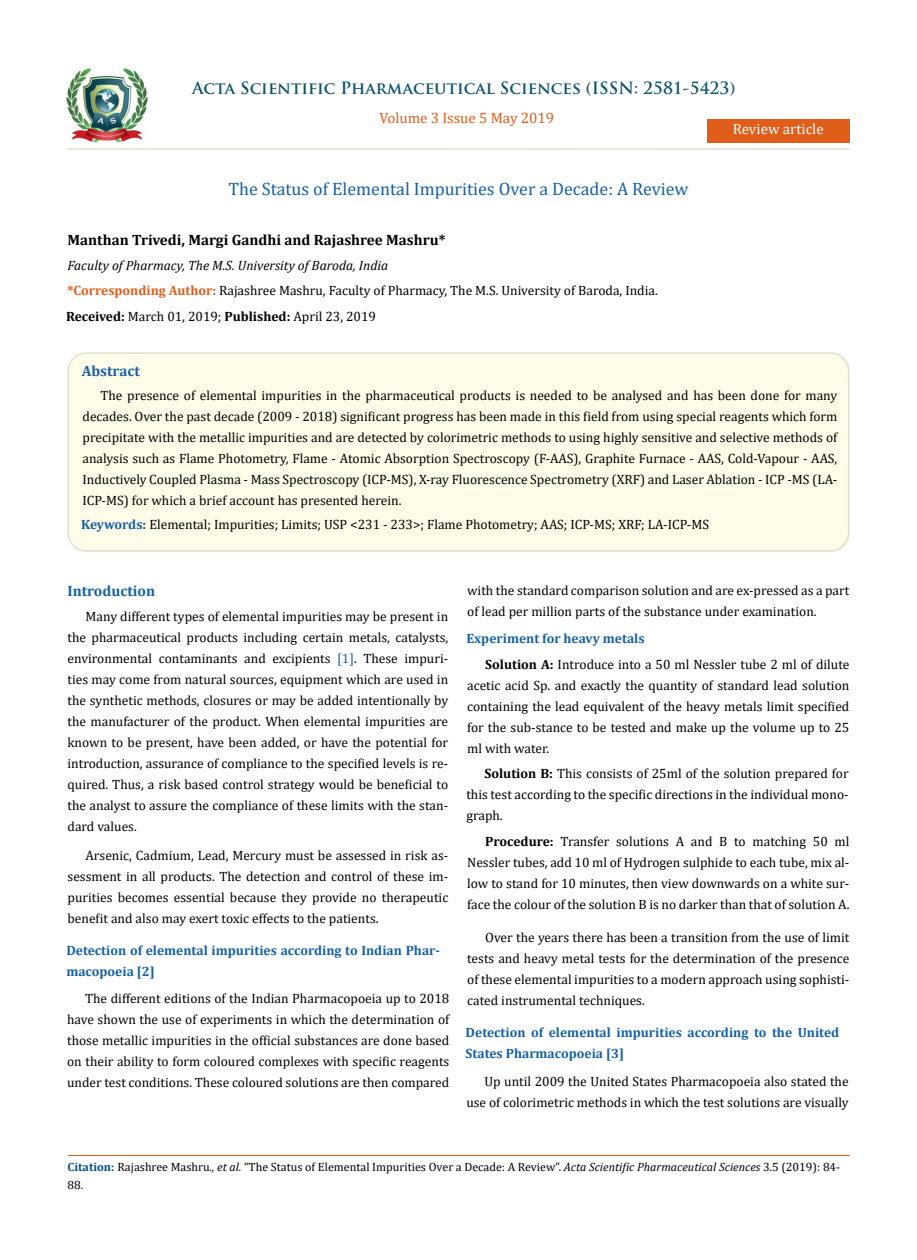
<style>
.page{position:relative;width:917px;height:1260px;background:#fff}
.page>*{position:absolute;margin:0;border:0;box-sizing:border-box;transform-origin:0 0}
.t1{font:18px "Cambria";color:#1560a6}
.t2{font:700 16.5px "Trajan Pro";color:#0e546a}
.t3{font:700 15px "Cambria";color:#000}
.t4{font:15px "Cambria";color:#e05d1a}
.t5{font:700 15px "Cambria";color:#1560a6}
.t6{font:15px "Cambria";color:#fff}
.t7{font:13.5px/21px "Cambria";color:#000;text-align:justify}
.t8{font:700 13.5px/21px "Cambria";color:#1560a6}
.t9{font:12px/18px "Cambria";color:#000}
.s1{font-style:italic}
.s2{font-weight:700;color:#e05d1a}
.s3{font-weight:700}
.s4{font-weight:700;color:#1560a6}
.s5{font-weight:700;color:#0e546a}
.s6{color:#1560a6}
.s7{font-weight:700;color:#035089}
</style>
<div class="page">
<img style="left:67px;top:68px;width:80px;height:74px">
<div style="left:707px;top:119px;width:142px;height:23px;background:#e05d1a"></div>
<hr style="left:68px;top:1155px;width:781px;height:1px;background:#e05d1a">
<hr style="left:67px;top:148px;width:782px;height:2px;background:#e0dfcd">
<div style="left:68px;top:353px;width:780px;height:198px;background:#fffde9;border-radius:18px"></div>
<div style="left:67px;top:352px;width:782px;height:200px;border:2px solid #e0dfcd;border-radius:18px"></div>
<p class="t2" style="left:192px;top:77px;width:545px">Acta Scientific Pharmaceutical Sciences (ISSN: 2581-5423)</p>
<p class="t4" style="left:379px;top:109px;width:176px">Volume 3 Issue 5 May 2019</p>
<p class="t6" style="left:732px;top:120px;width:92px">Review article</p>
<h1 class="t1" style="left:228px;top:178px;width:461px">The Status of Elemental Impurities Over a Decade: A Review</h1>
<p class="t3" style="left:67px;top:229px;width:379px">Manthan Trivedi, Margi Gandhi and Rajashree Mashru*</p>
<p class="t7" style="left:67px;top:252px;width:592px;line-height:25.8px"><span class="s1">Faculty of Pharmacy, The M.S. University of Baroda, India<br></span><span class="s2">*Corresponding Author:</span> Rajashree Mashru, Faculty of Pharmacy, The M.S. University of Baroda, India.</p>
<p class="t7" style="left:66px;top:306px;width:311px"><span class="s3">Received:</span> March 01, 2019; <span class="s3">Published:</span> April 23, 2019</p>
<p class="t5" style="left:82px;top:361px;width:60px">Abstract</p>
<p class="t7" style="left:82px;top:384px;width:756px;text-indent:18px">The presence of elemental impurities in the pharmaceutical products is needed to be analysed and has been done for many decades. Over the past decade (2009 - 2018) significant progress has been made in this field from using special reagents which form precipitate with the metallic impurities and are detected by colorimetric methods to using highly sensitive and selective methods of analysis such as Flame Photometry, Flame - Atomic Absorption Spectroscopy (F-AAS), Graphite Furnace - AAS, Cold-Vapour - AAS, Inductively Coupled Plasma - Mass Spectroscopy (ICP-MS), X-ray Fluorescence Spectrometry (XRF) and Laser Ablation - ICP -MS (LA-ICP-MS) for which a brief account has presented herein.</p>
<p class="t7" style="left:81px;top:514px;width:629px"><span class="s4">Keywords</span><span class="s5">:</span> Elemental; Impurities; Limits; USP &lt;231 - 233&gt;; Flame Photometry; AAS; ICP-MS; XRF; LA-ICP-MS</p>
<p class="t5" style="left:67px;top:580px;width:89px">Introduction</p>
<p class="t7" style="left:67px;top:605px;width:382px;text-indent:18px">Many different types of elemental impurities may be present in the pharmaceutical products including certain metals, catalysts, environmental contaminants and excipients <span class="s6">[1]</span>. These impuri&shy;ties may come from natural sources, equipment which are used in the synthetic methods, closures or may be added intentionally by the manufacturer of the product. When elemental impurities are known to be present, have been added, or have the potential for introduction, assurance of compliance to the specified levels is re&shy;quired. Thus, a risk based control strategy would be beneficial to the analyst to assure the compliance of these limits with the stan&shy;dard values.</p>
<p class="t7" style="left:68px;top:845px;width:382px;text-indent:18px">Arsenic, Cadmium, Lead, Mercury must be assessed in risk as&shy;sessment in all products. The detection and control of these im&shy;purities becomes essential because they provide no therapeutic benefit and also may exert toxic effects to the patients.</p>
<p class="t8" style="left:66px;top:940px;width:375px">Detection of elemental impurities according to Indian Phar&shy;macopoeia [2]</p>
<p class="t7" style="left:67px;top:988px;width:384px;text-indent:18px">The different editions of the Indian Pharmacopoeia up to 2018 have shown the use of experiments in which the determination of those metallic impurities in the official substances are done based on their ability to form coloured complexes with specific reagents under test conditions. These coloured solutions are then compared</p>
<p class="t7" style="left:467px;top:580px;width:383px">with the standard comparison solution and are ex-pressed as a part of lead per million parts of the substance under examination.</p>
<p class="t7" style="left:485px;top:626px;width:366px;line-height:25.7px;text-indent:-19px"><span class="s4">Experiment for heavy metals<br></span><span class="s3">Solution A:</span> Introduce into a 50 ml Nessler tube 2 ml of dilute</p>
<p class="t7" style="left:467px;top:675px;width:384px">acetic acid Sp. and exactly the quantity of standard lead solution containing the lead equivalent of the heavy metals limit specified for the sub-stance to be tested and make up the volume up to 25 ml with water.</p>
<p class="t7" style="left:466px;top:763px;width:384px;text-indent:18px"><span class="s3">Solution B:</span> This consists of 25ml of the solution prepared for this test according to the specific directions in the individual mono&shy;graph.</p>
<p class="t7" style="left:467px;top:831px;width:384px;text-indent:18px"><span class="s3">Procedure:</span> Transfer solutions A and B to matching 50 ml Nessler tubes, add 10 ml of Hydrogen sulphide to each tube, mix al&shy;low to stand for 10 minutes, then view downwards on a white sur&shy;face the colour of the solution B is no darker than that of solution A.</p>
<p class="t7" style="left:467px;top:926px;width:384px;text-indent:18px">Over the years there has been a transition from the use of limit tests and heavy metal tests for the determination of the presence of these elemental impurities to a modern approach using sophisti&shy;cated instrumental techniques.</p>
<p class="t8" style="left:465px;top:1022px;width:375px">Detection of elemental impurities according to the United<br>States Pharmacopoeia [3]</p>
<p class="t7" style="left:466px;top:1070px;width:384px;text-align:right">Up until 2009 the United States Pharmacopoeia also stated the use of colorimetric methods in which the test solutions are visually</p>
<p class="t9" style="left:68px;top:1158px;width:774px"><span class="s7">Citation:</span> Rajashree Mashru<span class="s1">., et al.</span> “The Status of Elemental Impurities Over a Decade: A Review”. <span class="s1">Acta Scientific Pharmaceutical Sciences</span> 3.5 (2019): 84-<br>88.</p>
</div>
